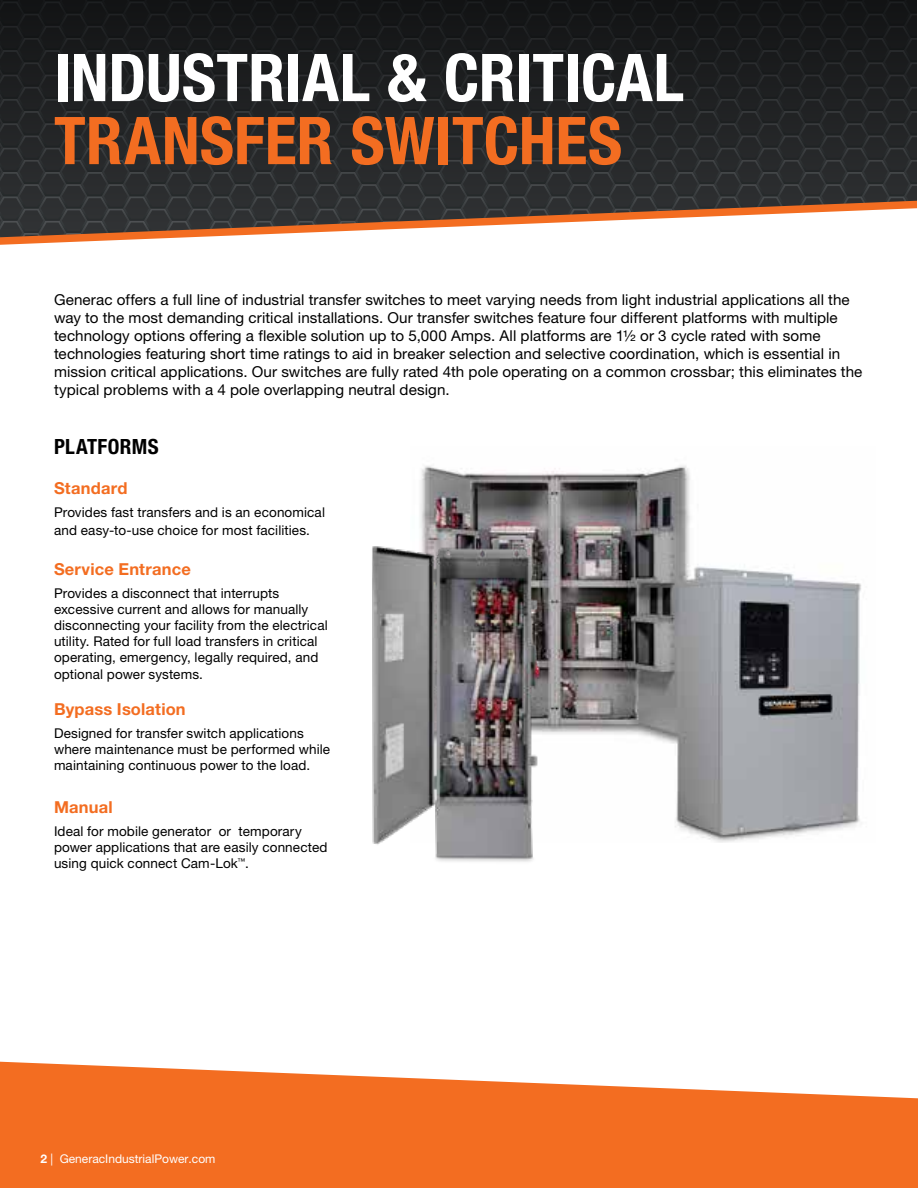
<style>
.page{position:relative;width:918px;height:1188px;background:#fff}
.page>*{position:absolute;margin:0;border:0;box-sizing:border-box;transform-origin:0 0}
.t1{font:700 condensed 66px "Helvetica Neue LT Std";color:#fff}
.t2{font:700 condensed 66px "Helvetica Neue LT Std";color:#f36d21}
.t3{font:700 condensed 21px "Helvetica Neue LT Std";letter-spacing:.02em;color:#000}
.t4{font:700 16.5px "Helvetica Neue LT Std";letter-spacing:.01em;color:#f36d21}
.t5{font:15px/18px "Helvetica Neue LT Std";letter-spacing:.005em;color:#000}
.t6{font:13.5px/16.2px "Helvetica Neue LT Std";letter-spacing:.01em;color:#000}
.t7{font:12px "Helvetica Neue LT Std";color:#fff}
.s1{font-weight:700}
</style>
<div class="page">
<svg style="left:0;top:0;width:917px;height:160px;background:#1e1f21"></svg>
<svg style="left:0;top:160px;width:917px;height:85px"></svg>
<svg style="left:0;top:1062px;width:918px;height:126px;background:#f48140"></svg>
<img style="left:420px;top:465px;width:441px;height:377px">
<img style="left:372px;top:532px;width:199px;height:330px">
<h1 class="t1" style="left:54px;top:38px;width:632px">INDUSTRIAL &amp; CRITICAL</h1>
<h1 class="t2" style="left:54px;top:101px;width:570px">TRANSFER SWITCHES</h1>
<p class="t5" style="left:54px;top:290px;width:810px">Generac offers a full line of industrial transfer switches to meet varying needs from light industrial applications all the way to the most demanding critical installations. Our transfer switches feature four different platforms with multiple technology options offering a flexible solution up to 5,000 Amps. All platforms are 1½ or 3 cycle rated with some technologies featuring short time ratings to aid in breaker selection and selective coordination, which is essential in mission critical applications. Our switches are fully rated 4th pole operating on a common crossbar; this eliminates the typical problems with a 4 pole overlapping neutral design.</p>
<h2 class="t3" style="left:54px;top:434px;width:106px">PLATFORMS</h2>
<p class="t4" style="left:54px;top:478px;width:75px">Standard</p>
<p class="t6" style="left:54px;top:503px;width:273px;line-height:18px">Provides fast transfers and is an economical and easy-to-use choice for most facilities.</p>
<p class="t4" style="left:54px;top:559px;width:138px">Service Entrance</p>
<p class="t6" style="left:54px;top:584px;width:275px">Provides a disconnect that interrupts excessive current and allows for manually disconnecting your facility from the electrical utility. Rated for full load transfers in critical operating, emergency, legally required, and optional power systems.</p>
<p class="t4" style="left:54px;top:698px;width:133px">Bypass Isolation</p>
<p class="t6" style="left:54px;top:724px;width:278px">Designed for transfer switch applications where maintenance must be performed while maintaining continuous power to the load.</p>
<p class="t4" style="left:54px;top:797px;width:60px">Manual</p>
<p class="t6" style="left:54px;top:823px;width:275px">Ideal for mobile generator or temporary power applications that are easily connected using quick connect Cam-Lok<sup>™</sup>.</p>
<p class="t7" style="left:40px;top:1151px;width:177px"><span class="s1">2</span> | GeneracIndustrialPower.com</p>
</div>
